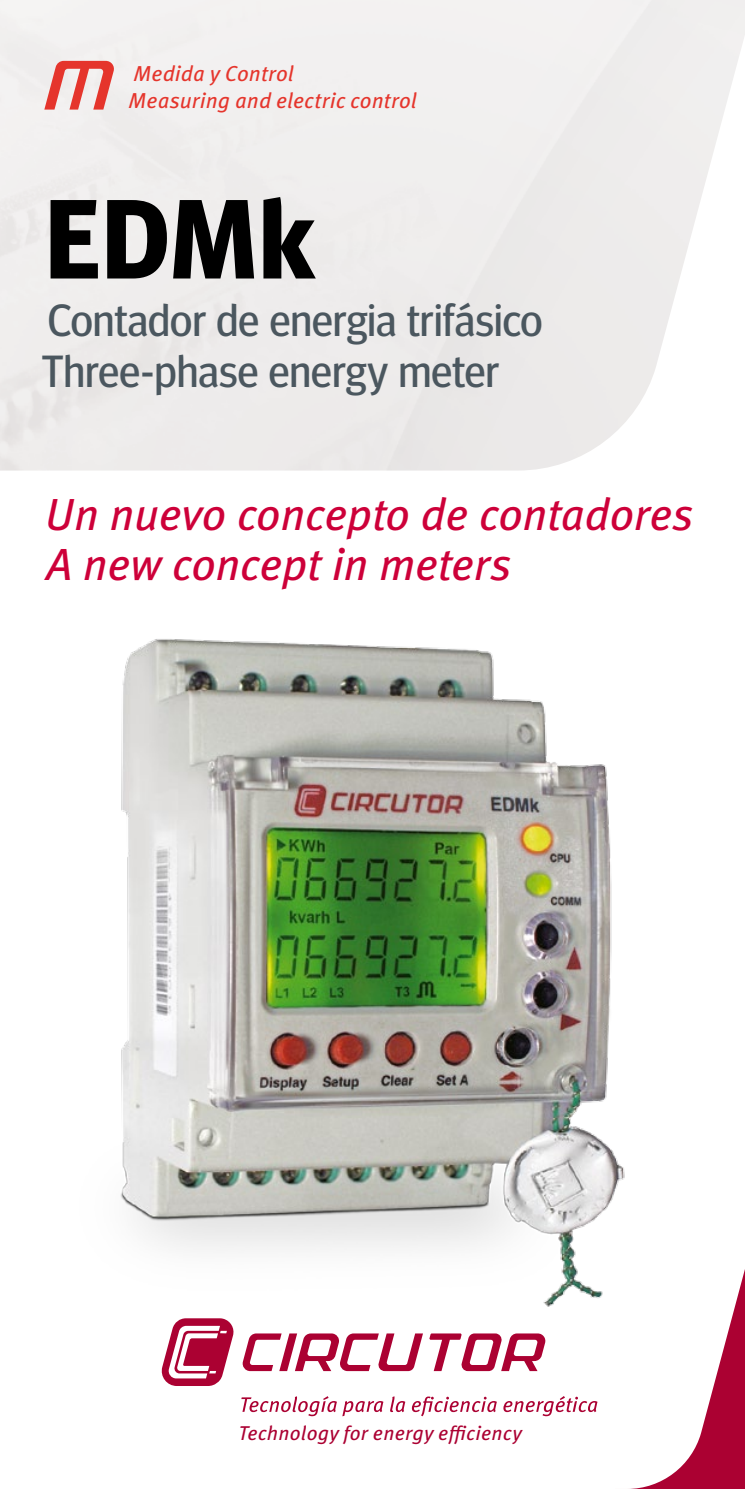
<style>
.page{position:relative;width:745px;height:1489px;background:#fff}
.page>*{position:absolute;margin:0;border:0;box-sizing:border-box;transform-origin:0 0}
.t1{font:700 112.5px "Meta Head OT";color:#000}
.t2{font:45px/50px "Meta Head OT";color:#4b575f}
.t3{font:italic 45px/50px "Meta Pro";letter-spacing:-.01em;color:#cd0039}
.t4{font:italic 21.75px/27px "Meta Pro";letter-spacing:.005em;color:#e5352c}
.t5{font:italic 20px "Meta Pro";letter-spacing:.015em;color:#ab0132}
</style>
<div class="page">
<svg style="left:639px;top:1273px;width:105px;height:215px"></svg>
<svg style="left:44px;top:61px;width:71px;height:49px"></svg>
<svg style="left:242px;top:1333px;width:180px;height:37px"></svg>
<svg style="left:161px;top:1318px;width:73px;height:67px"></svg>
<svg style="left:429px;top:1333px;width:117px;height:37px"></svg>
<svg style="left:241px;top:1396px;width:356px;height:20px"></svg>
<img style="left:120px;top:639px;width:584px;height:668px">
<p class="t4" style="left:128px;top:58px;width:289px">Medida y Control<br>Measuring and electric control</p>
<h1 class="t1" style="left:46px;top:173px;width:272px">EDMk</h1>
<p class="t2" style="left:42px;top:295px;width:502px">Contador de energia trifásico<br>Three-phase energy meter</p>
<p class="t3" style="left:45px;top:486px;width:649px">Un nuevo concepto de contadores<br>A new concept in meters</p>
<p class="t5" style="left:238px;top:1417px;width:285px">Technology for energy efficiency</p>
</div>
